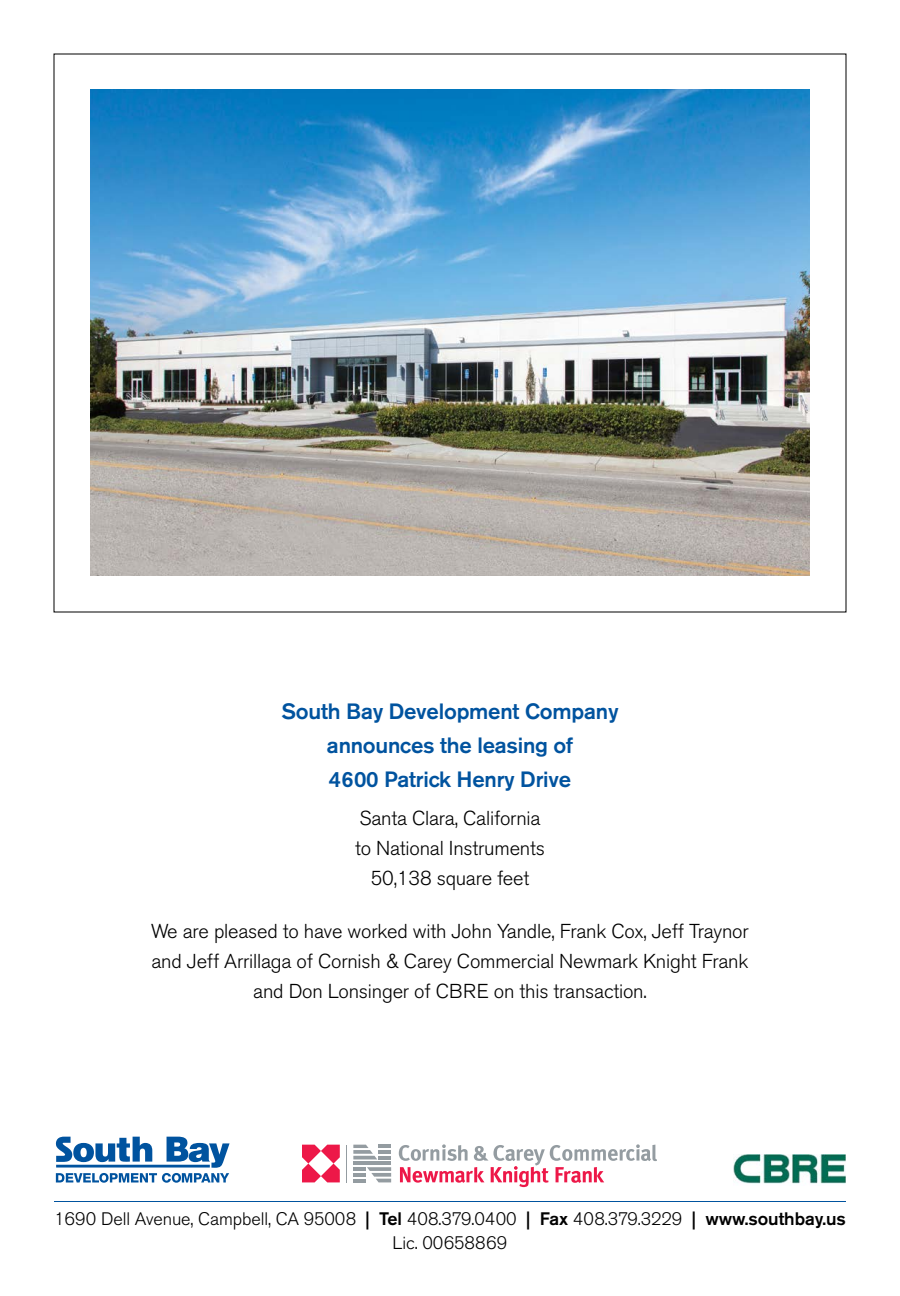
<style>
.page{position:relative;width:900px;height:1296px;background:#fff}
.page>*{position:absolute;margin:0;border:0;box-sizing:border-box;transform-origin:0 0}
.t1{font:500 22px/34px "Akzidenz Grotesk BE";letter-spacing:-.01em;color:#00539f;text-align:center}
.t2{font:300 20px/30px "Akzidenz Grotesk BE";letter-spacing:-.01em;color:#000;text-align:center}
.t3{font:300 18px/24px "Akzidenz Grotesk BE";letter-spacing:-.005em;color:#000;text-align:center}
.s1{font-weight:500}
</style>
<div class="page">
<img style="left:90px;top:89px;width:720px;height:487px">
<hr style="left:54px;top:1201px;width:792px;height:1px;background:#00539f">
<svg style="left:56px;top:1137px;width:174px;height:46px"></svg>
<img style="left:734px;top:1155px;width:112px;height:29px">
<svg style="left:302px;top:1145px;width:38px;height:37px"></svg>
<hr style="left:346px;top:1145px;width:1px;height:37px;background:#949ca1">
<svg style="left:353px;top:1145px;width:38px;height:14px"></svg>
<svg style="left:353px;top:1167px;width:38px;height:15px"></svg>
<hr style="left:353px;top:1161px;width:38px;height:4px;background:#949ca1">
<svg style="left:399px;top:1144px;width:258px;height:43px"></svg>
<p class="t1" style="left:281px;top:695px;width:339px">South Bay Development Company announces the leasing of<br>4600 Patrick Henry Drive</p>
<p class="t2" style="left:355px;top:803px;width:191px">Santa Clara, California to National Instruments<br>50,138 square feet</p>
<p class="t2" style="left:151px;top:916px;width:599px">We are pleased to have worked with John Yandle, Frank Cox, Jeff Traynor and Jeff Arrillaga of Cornish &amp; Carey Commercial Newmark Knight Frank and Don Lonsinger of CBRE on this transaction.</p>
<p class="t3" style="left:54px;top:1207px;width:793px">1690 Dell Avenue, Campbell, CA 95008 <span class="s1">| Tel</span> 408.379.0400 <span class="s1">| Fax</span> 408.379.3229 <span class="s1">| www.southbay.us<br></span>Lic. 00658869</p>
</div>
